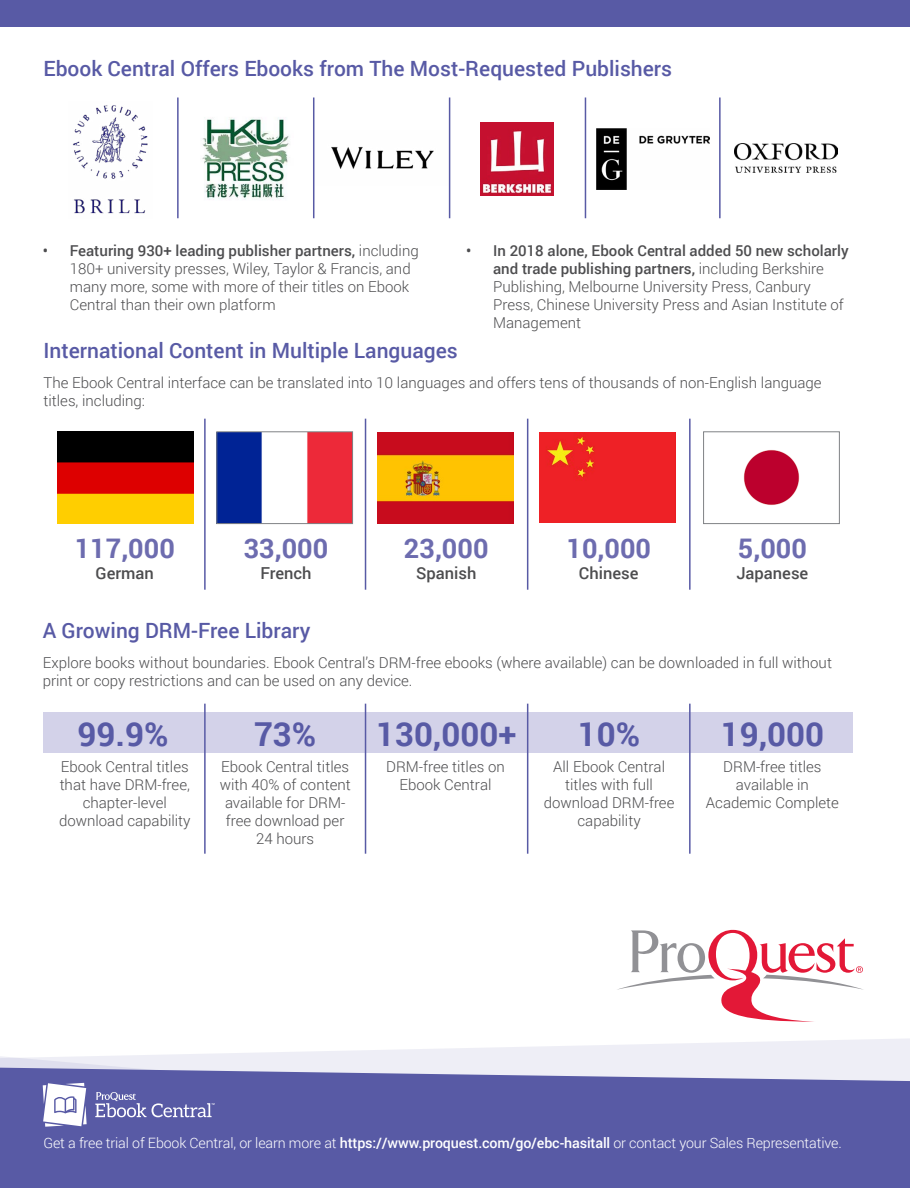
<style>
.page{position:relative;width:910px;height:1188px;background:#fff}
.page>*{position:absolute;margin:0;border:0;box-sizing:border-box;transform-origin:0 0}
.t1{font:700 33px "Roboto";color:#585aa5}
.t2{font:700 27px "Roboto";color:#6d6caf}
.t3{font:500 21px "Roboto";color:#585aa5}
.t4{font:500 16.5px "Roboto";color:#4d4d4f}
.t5{font:300 15px/18px "Roboto";color:#4d4d4f;text-align:center}
.t6{font:300 14.25px "Roboto";letter-spacing:-.01em;color:#fff}
.s1{font-weight:500}
</style>
<div class="page">
<div style="left:43px;top:713px;width:809px;height:40px;background:#d3d2e9"></div>
<svg style="left:218px;top:1039px;width:691px;height:15px;fill:#eeeef6"></svg>
<svg style="left:0;top:1054px;width:909px;height:134px;background:#6f71b1"></svg>
<svg style="left:617px;top:929px;width:246px;height:93px"></svg>
<img style="left:73px;top:105px;width:75px;height:109px">
<img style="left:331px;top:146px;width:103px;height:23px">
<img style="left:202px;top:117px;width:88px;height:83px">
<img style="left:480px;top:123px;width:73px;height:72px">
<img style="left:734px;top:143px;width:103px;height:29px">
<img style="left:596px;top:129px;width:112px;height:60px">
<hr style="left:177px;top:98px;width:1px;height:120px;background:#585aa5">
<hr style="left:204px;top:704px;width:1px;height:150px;background:#585aa5">
<hr style="left:204px;top:419px;width:1px;height:171px;background:#585aa5">
<hr style="left:364px;top:704px;width:2px;height:150px;background:#585aa5">
<hr style="left:364px;top:419px;width:2px;height:171px;background:#585aa5">
<hr style="left:526px;top:704px;width:2px;height:150px;background:#585aa5">
<hr style="left:526px;top:419px;width:2px;height:171px;background:#585aa5">
<hr style="left:688px;top:704px;width:2px;height:150px;background:#585aa5">
<hr style="left:688px;top:419px;width:2px;height:171px;background:#585aa5">
<hr style="left:313px;top:98px;width:1px;height:120px;background:#585aa5">
<hr style="left:448px;top:98px;width:2px;height:120px;background:#585aa5">
<hr style="left:584px;top:98px;width:2px;height:120px;background:#585aa5">
<hr style="left:718px;top:98px;width:2px;height:120px;background:#585aa5">
<div style="left:0;top:0;width:909px;height:27px;background:#585aa5"></div>
<img style="left:377px;top:433px;width:136px;height:90px">
<img style="left:58px;top:432px;width:135px;height:92px">
<img style="left:218px;top:433px;width:133px;height:89px">
<div style="left:216px;top:431px;width:137px;height:93px;border:1px solid #808285"></div>
<div style="left:539px;top:432px;width:136px;height:91px;background:#ee2126"></div>
<img style="left:743px;top:450px;width:57px;height:55px">
<div style="left:703px;top:431px;width:136px;height:93px;border:1px solid #808285"></div>
<svg style="left:43px;top:1083px;width:44px;height:44px"></svg>
<svg style="left:95px;top:1092px;width:119px;height:25px;background:#797bb6"></svg>
<h3 class="t3" style="left:43px;top:54px;width:630px">Ebook Central Offers Ebooks from The Most-Requested Publishers</h3>
<p class="t5" style="left:70px;top:241px;width:350px;text-align:left;text-indent:-27px"><span class="s1">• Featuring 930+ leading publisher partners,</span> including 180+ university presses, Wiley, Taylor &amp; Francis, and many more, some with more of their titles on Ebook Central than their own platform</p>
<p class="t5" style="left:493px;top:241px;width:357px;text-align:left;text-indent:-27px"><span class="s1">• In 2018 alone, Ebook Central added 50 new scholarly and trade publishing partners,</span> including Berkshire Publishing, Melbourne University Press, Canbury Press, Chinese University Press and Asian Institute of Management</p>
<h3 class="t3" style="left:43px;top:336px;width:415px">International Content in Multiple Languages</h3>
<p class="t5" style="left:43px;top:373px;width:779px;text-align:left">The Ebook Central interface can be translated into 10 languages and offers tens of thousands of non-English language titles, including:</p>
<h2 class="t2" style="left:75px;top:529px;width:101px">117,000</h2>
<p class="t4" style="left:96px;top:562px;width:60px">German</p>
<h2 class="t2" style="left:243px;top:529px;width:86px">33,000</h2>
<p class="t4" style="left:260px;top:562px;width:53px">French</p>
<h2 class="t2" style="left:404px;top:529px;width:86px">23,000</h2>
<p class="t4" style="left:416px;top:562px;width:62px">Spanish</p>
<h2 class="t2" style="left:566px;top:529px;width:86px">10,000</h2>
<p class="t4" style="left:578px;top:562px;width:61px">Chinese</p>
<h2 class="t2" style="left:737px;top:529px;width:70px">5,000</h2>
<p class="t4" style="left:736px;top:562px;width:73px">Japanese</p>
<h3 class="t3" style="left:43px;top:615px;width:269px">A Growing DRM-Free Library</h3>
<p class="t5" style="left:43px;top:653px;width:790px;text-align:left">Explore books without boundaries. Ebook Central’s DRM-free ebooks (where available) can be downloaded in full without print or copy restrictions and can be used on any device.</p>
<h1 class="t1" style="left:78px;top:711px;width:92px">99.9%</h1>
<h1 class="t1" style="left:254px;top:711px;width:64px">73%</h1>
<h1 class="t1" style="left:720px;top:711px;width:105px">19,000</h1>
<p class="t5" style="left:59px;top:757px;width:133px">Ebook Central titles that have DRM-free, chapter-level download capability</p>
<h1 class="t1" style="left:376px;top:711px;width:142px">130,000+</h1>
<p class="t5" style="left:386px;top:757px;width:120px">DRM-free titles on<br>Ebook Central</p>
<h1 class="t1" style="left:577px;top:711px;width:64px">10%</h1>
<p class="t5" style="left:543px;top:757px;width:132px">All Ebook Central titles with full download DRM-free capability</p>
<p class="t5" style="left:705px;top:757px;width:134px">DRM-free titles available in<br>Academic Complete</p>
<p class="t5" style="left:219px;top:757px;width:132px">Ebook Central titles with 40% of content available for DRM&shy;free download per<br>24 hours</p>
<p class="t6" style="left:43px;top:1133px;width:799px">Get a free trial of Ebook Central, or learn more at <span class="s1">https://www.proquest.com/go/ebc-hasitall</span> or contact your Sales Representative.</p>
</div>
